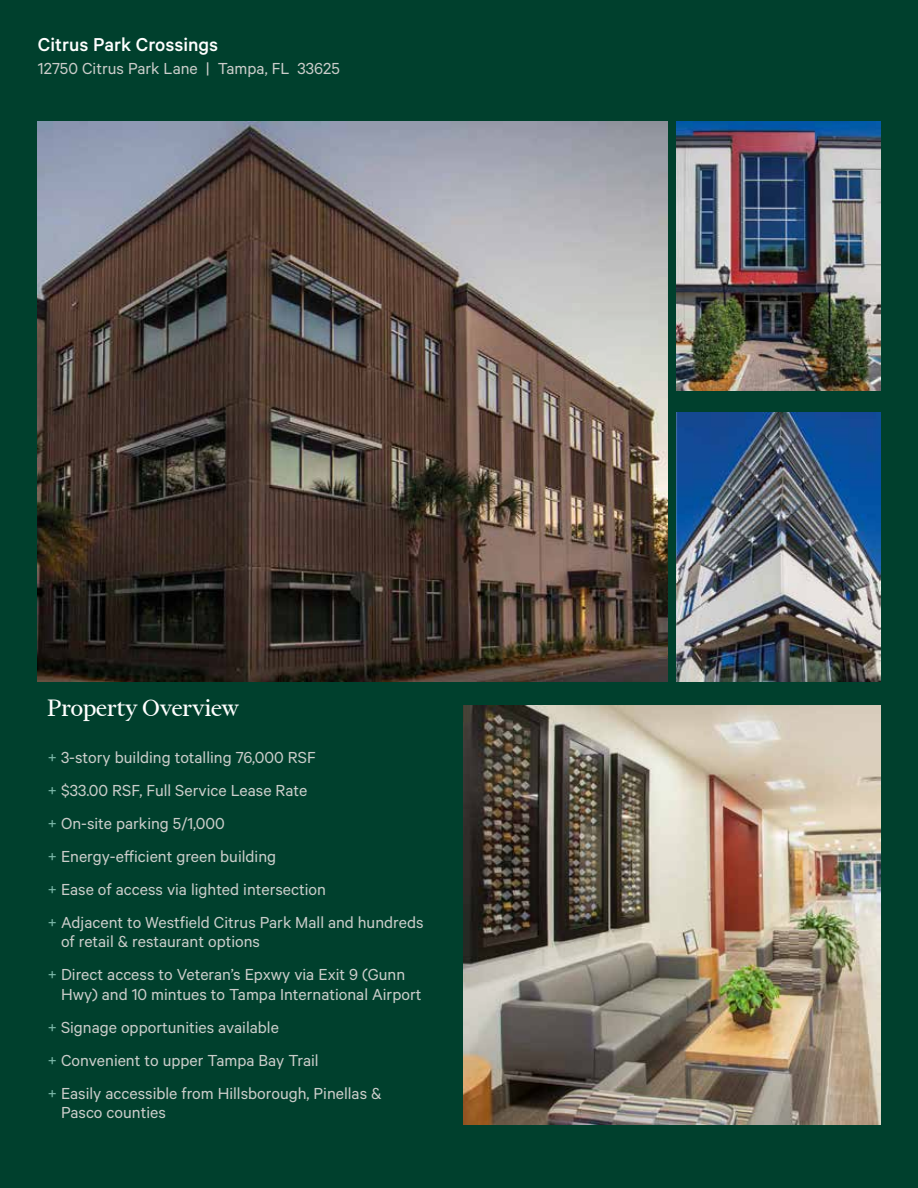
<style>
.page{position:relative;width:918px;height:1188px;background:#00402d}
.page>*{position:absolute;margin:0;border:0;box-sizing:border-box;transform-origin:0 0}
.t1{font:27px "Financier Display";color:#fff}
.t2{font:500 21px "Calibre";color:#fff}
.t3{font:18px/33px "Calibre";color:#cbcdca}
.s1{color:#80bcad}
</style>
<div class="page">
<img style="left:38px;top:122px;width:629px;height:560px">
<img style="left:676px;top:412px;width:204px;height:270px">
<img style="left:676px;top:122px;width:204px;height:269px">
<img style="left:464px;top:706px;width:416px;height:419px">
<p class="t2" style="left:38px;top:33px;width:182px">Citrus Park Crossings</p>
<p class="t3" style="left:38px;top:51px;width:304px">12750 Citrus Park Lane | Tampa, FL 33625</p>
<h1 class="t1" style="left:48px;top:694px;width:193px">Property Overview</h1>
<p class="t3" style="left:48px;top:740px;width:378px"><span class="s1">+</span> 3-story building totalling 76,000 RSF<br><span class="s1">+</span> $33.00 RSF, Full Service Lease Rate<br><span class="s1">+</span> On-site parking 5/1,000<br><span class="s1">+</span> Energy-efficient green building<br><span class="s1">+</span> Ease of access via lighted intersection<br><span class="s1">+</span> Adjacent to Westfield Citrus Park Mall and hundreds</p>
<p class="t3" style="left:48px;top:924px;width:359px;text-indent:14px">of retail &amp; restaurant options<br><span class="s1">+</span> Direct access to Veteran’s Epxwy via Exit 9 (Gunn</p>
<p class="t3" style="left:48px;top:977px;width:376px;text-indent:14px">Hwy) and 10 mintues to Tampa International Airport <span class="s1">+</span> Signage opportunities available<br><span class="s1">+</span> Convenient to upper Tampa Bay Trail<br><span class="s1">+</span> Easily accessible from Hillsborough, Pinellas &amp;</p>
<p class="t3" style="left:61px;top:1095px;width:106px">Pasco counties</p>
</div>
